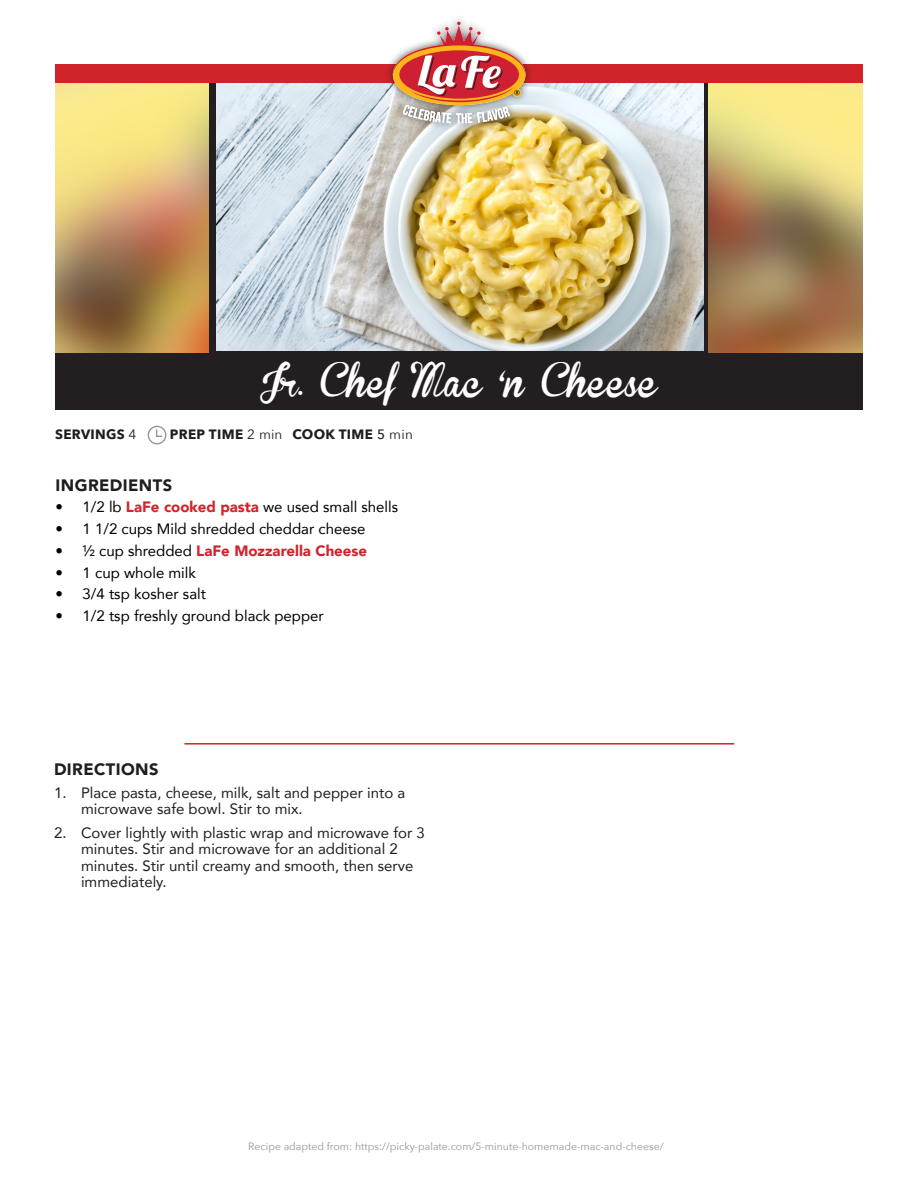
<style>
.page{position:relative;width:918px;height:1188px;background:#fff}
.page>*{position:absolute;margin:0;border:0;box-sizing:border-box;transform-origin:0 0}
.t1{font:33px "Brannboll Fet";color:#fff}
.t2{font:900 16.5px "Avenir";letter-spacing:.025em;color:#201d1e}
.t3{font:15px/16.5px "Avenir";color:#201d1e}
.t4{font:15px "Avenir";color:#000}
.t5{font:900 15px "Avenir";color:#d1232a}
.t6{font:700 13.5px "Avenir Next";letter-spacing:.025em;color:#201d1e}
.t7{font:10.5px "Avenir Next";color:#989293}
.s1{font-weight:400}
.s2{font-weight:500}
.s3{font-weight:900;color:#d1232a}
.s4{font-weight:400;color:#000}
</style>
<div class="page">
<img style="left:55px;top:83px;width:808px;height:270px">
<div style="left:55px;top:353px;width:808px;height:57px;background:#231f20"></div>
<svg style="left:210px;top:83px;width:498px;height:270px;background:#3e3c3e"></svg>
<hr style="left:184px;top:743px;width:550px;height:2px;background:#d1232a">
<svg style="left:147px;top:425px;width:20px;height:20px"></svg>
<img style="left:216px;top:83px;width:487px;height:267px">
<div style="left:55px;top:65px;width:808px;height:18px;background:#d1232a"></div>
<div style="left:385px;top:14px;width:149px;height:118px;background:#231f20;opacity:.75"></div>
<svg style="left:393px;top:22px;width:132px;height:101px"></svg>
<p class="t1" style="left:260px;top:365px;width:399px">Jr. Chef Mac ‘n Cheese</p>
<p class="t6" style="left:55px;top:423px;width:83px">SERVINGS <span class="s1">4</span></p>
<p class="t6" style="left:170px;top:423px;width:245px">PREP TIME <span class="s1">2 min</span> COOK TIME <span class="s2">5</span> <span class="s1">min</span></p>
<p class="t2" style="left:56px;top:471px;width:118px">INGREDIENTS</p>
<p class="t4" style="left:56px;top:495px;width:344px">• 1/2 lb <span class="s3">LaFe cooked pasta</span> we used small shells</p>
<p class="t4" style="left:56px;top:517px;width:311px">• 1 1/2 cups Mild shredded cheddar cheese</p>
<p class="t5" style="left:56px;top:538px;width:313px"><span class="s4">• ½ cup shredded</span> LaFe Mozzarella Cheese</p>
<p class="t4" style="left:56px;top:560px;width:142px">• 1 cup whole milk</p>
<p class="t4" style="left:56px;top:582px;width:152px">• 3/4 tsp kosher salt</p>
<p class="t4" style="left:56px;top:604px;width:270px">• 1/2 tsp freshly ground black pepper</p>
<p class="t2" style="left:54px;top:755px;width:106px">DIRECTIONS</p>
<p class="t3" style="left:81px;top:784px;width:326px;text-indent:-27px">1. Place pasta, cheese, milk, salt and pepper into a microwave safe bowl. Stir to mix.</p>
<p class="t3" style="left:81px;top:824px;width:345px;text-indent:-27px">2. Cover lightly with plastic wrap and microwave for 3 minutes. Stir and microwave for an additional 2 minutes. Stir until creamy and smooth, then serve immediately.</p>
<p class="t7" style="left:248px;top:1137px;width:417px">Recipe adapted from: https://picky-palate.com/5-minute-homemade-mac-and-cheese/</p>
</div>
